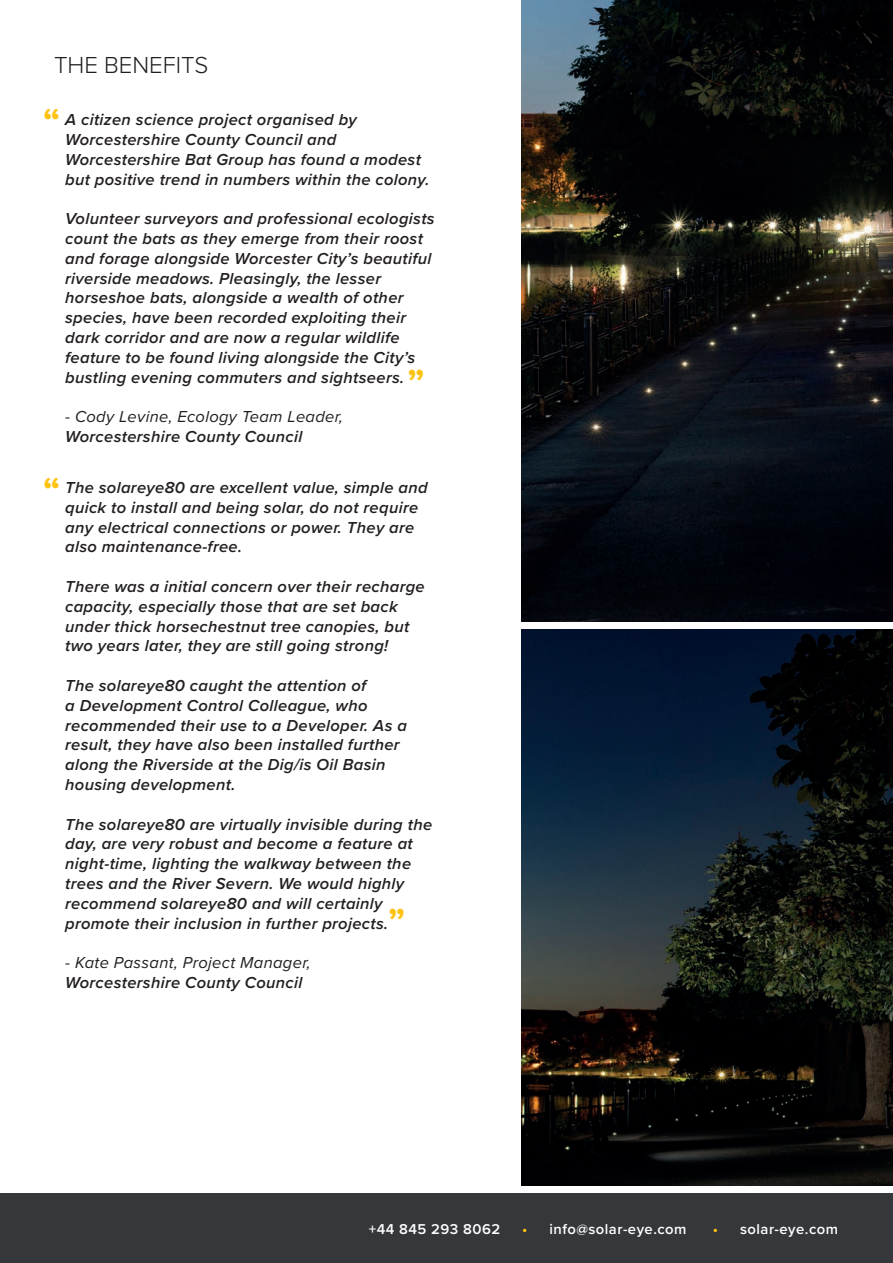
<style>
.page{position:relative;width:893px;height:1263px;background:#fff}
.page>*{position:absolute;margin:0;border:0;box-sizing:border-box;transform-origin:0 0}
.t1{font:700 37.5px "Proxima Nova";color:#fec210}
.t2{font:300 24px "Proxima Nova";color:#231f20}
.t3{font:italic 600 16.5px/19.8px "Proxima Nova";letter-spacing:.02em;color:#231f20}
.t4{font:italic 16.5px "Proxima Nova";letter-spacing:.02em;color:#231f20}
.t5{font:600 14.85px "Proxima Nova";letter-spacing:.035em;color:#fff}
.s1{color:#fec210}
</style>
<div class="page">
<img style="left:521px;top:629px;width:372px;height:556px">
<img style="left:521px;top:0;width:372px;height:622px">
<div style="left:0;top:1193px;width:893px;height:70px;background:#35373a"></div>
<p class="t2" style="left:54px;top:54px;width:156px">THE BENEFITS</p>
<p class="t1" style="left:43px;top:94px;width:19px">“</p>
<p class="t3" style="left:65px;top:109px;width:366px">A citizen science project organised by Worcestershire County Council and Worcestershire Bat Group has found a modest but positive trend in numbers within the colony.</p>
<p class="t3" style="left:65px;top:208px;width:371px">Volunteer surveyors and professional ecologists count the bats as they emerge from their roost and forage alongside Worcester City’s beautiful riverside meadows. Pleasingly, the lesser horseshoe bats, alongside a wealth of other species, have been recorded exploiting their dark corridor and are now a regular wildlife feature to be found living alongside the City’s bustling evening commuters and sightseers.</p>
<p class="t4" style="left:65px;top:404px;width:279px">- Cody Levine, Ecology Team Leader,</p>
<p class="t3" style="left:65px;top:426px;width:239px">Worcestershire County Council</p>
<p class="t1" style="left:424px;top:396px;width:19px;rotate:-180deg">“</p>
<p class="t1" style="left:43px;top:463px;width:19px">“</p>
<p class="t3" style="left:65px;top:477px;width:364px">The solareye80 are excellent value, simple and quick to install and being solar, do not require any electrical connections or power. They are also maintenance-free.</p>
<p class="t3" style="left:65px;top:576px;width:361px">There was a initial concern over their recharge capacity, especially those that are set back under thick horsechestnut tree canopies, but two years later, they are still going strong!</p>
<p class="t3" style="left:65px;top:675px;width:343px">The solareye80 caught the attention of<br>a Development Control Colleague, who recommended their use to a Developer. As a result, they have also been installed further along the Riverside at the Dig/is Oil Basin housing development.</p>
<p class="t3" style="left:65px;top:814px;width:369px">The solareye80 are virtually invisible during the day, are very robust and become a feature at night-time, lighting the walkway between the trees and the River Severn. We would highly recommend solareye80 and will certainly promote their inclusion in further projects.</p>
<p class="t4" style="left:65px;top:950px;width:247px">- Kate Passant, Project Manager,</p>
<p class="t3" style="left:65px;top:972px;width:239px">Worcestershire County Council</p>
<p class="t1" style="left:405px;top:934px;width:19px;rotate:-180deg">“</p>
<p class="t5" style="left:369px;top:1218px;width:133px">+44 845 293 8062</p>
<p class="t5" style="left:522px;top:1218px;width:166px"><span class="s1">•</span> info@solar-eye.com</p>
<p class="t5" style="left:713px;top:1218px;width:127px"><span class="s1">•</span> solar-eye.com</p>
</div>
